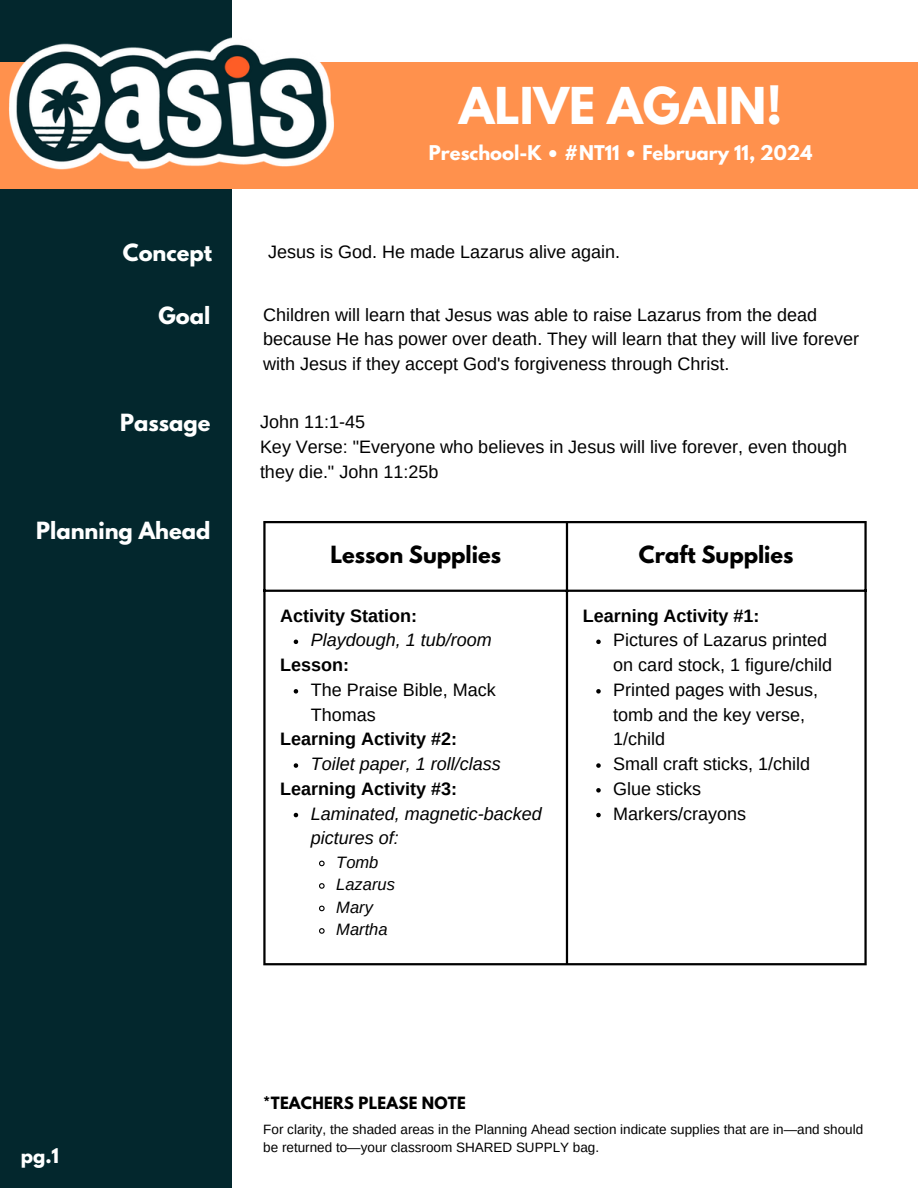
<style>
.page{position:relative;width:918px;height:1188px;background:#fff}
.page>*{position:absolute;margin:0;border:0;box-sizing:border-box;transform-origin:0 0}
.t1{font:700 45px "League Spartan";color:#fff}
.t2{font:700 21px "League Spartan";color:#fff}
.t3{font:700 21px "League Spartan";color:#000}
.t4{font:18px/24.8px "Arimo";color:#000}
.t5{font:700 18px "Arimo";color:#000}
.t6{font:italic 18px/24.8px "Arimo";color:#000}
.t7{font:700 18px "League Spartan";color:#fff}
.t8{font:italic 16.5px "Arimo";color:#000}
.t9{font:700 15px "League Spartan";letter-spacing:.015em;color:#000}
.t10{font:13.5px/18px "Arimo";color:#000}
</style>
<div class="page">
<div style="left:0;top:0;width:231px;height:1188px;background:#03272d"></div>
<div style="left:0;top:62px;width:918px;height:126px;background:#ff914d"></div>
<img style="left:9px;top:37px;width:325px;height:132px">
<svg style="left:294px;top:640px;width:4px;height:4px"></svg>
<svg style="left:294px;top:689px;width:4px;height:5px"></svg>
<svg style="left:294px;top:763px;width:4px;height:5px"></svg>
<svg style="left:294px;top:813px;width:4px;height:4px"></svg>
<svg style="left:319px;top:860px;width:6px;height:7px"></svg>
<svg style="left:319px;top:883px;width:6px;height:6px"></svg>
<svg style="left:319px;top:905px;width:6px;height:7px"></svg>
<svg style="left:319px;top:928px;width:6px;height:6px"></svg>
<svg style="left:596px;top:640px;width:5px;height:4px"></svg>
<svg style="left:596px;top:689px;width:5px;height:5px"></svg>
<svg style="left:596px;top:763px;width:5px;height:5px"></svg>
<svg style="left:596px;top:788px;width:5px;height:5px"></svg>
<svg style="left:596px;top:813px;width:5px;height:4px"></svg>
<hr style="left:263px;top:523px;width:3px;height:440px;background:#000">
<hr style="left:566px;top:523px;width:2px;height:440px;background:#000">
<hr style="left:864px;top:523px;width:3px;height:440px;background:#000">
<hr style="left:263px;top:521px;width:604px;height:2px;background:#000">
<hr style="left:263px;top:590px;width:604px;height:2px;background:#000">
<hr style="left:263px;top:963px;width:604px;height:2px;background:#000">
<p class="t1" style="left:459px;top:83px;width:324px">ALIVE AGAIN!</p>
<p class="t7" style="left:429px;top:144px;width:385px">Preschool-K • #NT11 • February 11, 2024</p>
<p class="t2" style="left:123px;top:243px;width:91px">Concept</p>
<p class="t4" style="left:268px;top:240px;width:353px">Jesus is God. He made Lazarus alive again.</p>
<p class="t2" style="left:159px;top:305px;width:53px">Goal</p>
<p class="t2" style="left:120px;top:412px;width:92px">Passage</p>
<p class="t2" style="left:36px;top:520px;width:176px">Planning Ahead</p>
<p class="t4" style="left:263px;top:302px;width:597px">Children will learn that Jesus was able to raise Lazarus from the dead because He has power over death. They will learn that they will live forever with Jesus if they accept God's forgiveness through Christ.</p>
<p class="t4" style="left:260px;top:410px;width:107px">John 11:1-45</p>
<p class="t4" style="left:260px;top:434px;width:589px">Key Verse: "Everyone who believes in Jesus will live forever, even though they die." John 11:25b</p>
<p class="t3" style="left:330px;top:544px;width:172px">Lesson Supplies</p>
<p class="t3" style="left:639px;top:544px;width:156px">Craft Supplies</p>
<p class="t5" style="left:280px;top:605px;width:138px">Activity Station:</p>
<p class="t5" style="left:280px;top:655px;width:70px">Lesson:</p>
<p class="t6" style="left:311px;top:628px;width:182px">Playdough, 1 tub/room</p>
<p class="t4" style="left:311px;top:677px;width:186px">The Praise Bible, Mack<br>Thomas</p>
<p class="t6" style="left:311px;top:751px;width:191px">Toilet paper, 1 roll/class</p>
<p class="t6" style="left:311px;top:801px;width:233px">Laminated, magnetic-backed pictures of:</p>
<p class="t8" style="left:336px;top:853px;width:44px">Tomb</p>
<p class="t8" style="left:336px;top:876px;width:60px">Lazarus</p>
<p class="t8" style="left:336px;top:898px;width:38px">Mary</p>
<p class="t8" style="left:336px;top:921px;width:53px">Martha</p>
<p class="t5" style="left:280px;top:729px;width:178px">Learning Activity #2:</p>
<p class="t5" style="left:280px;top:779px;width:178px">Learning Activity #3:</p>
<p class="t5" style="left:583px;top:605px;width:178px">Learning Activity #1:</p>
<p class="t4" style="left:613px;top:628px;width:220px">Pictures of Lazarus printed on card stock, 1 figure/child</p>
<p class="t4" style="left:613px;top:677px;width:206px">Printed pages with Jesus, tomb and the key verse,<br>1/child</p>
<p class="t4" style="left:613px;top:751px;width:198px">Small craft sticks, 1/child</p>
<p class="t4" style="left:613px;top:776px;width:89px">Glue sticks</p>
<p class="t4" style="left:613px;top:801px;width:135px">Markers/crayons</p>
<p class="t7" style="left:21px;top:1146px;width:40px">pg.1</p>
<p class="t9" style="left:263px;top:1095px;width:204px">*TEACHERS PLEASE NOTE</p>
<p class="t10" style="left:263px;top:1120px;width:601px">For clarity, the shaded areas in the Planning Ahead section indicate supplies that are in—and should be returned to—your classroom SHARED SUPPLY bag.</p>
</div>
